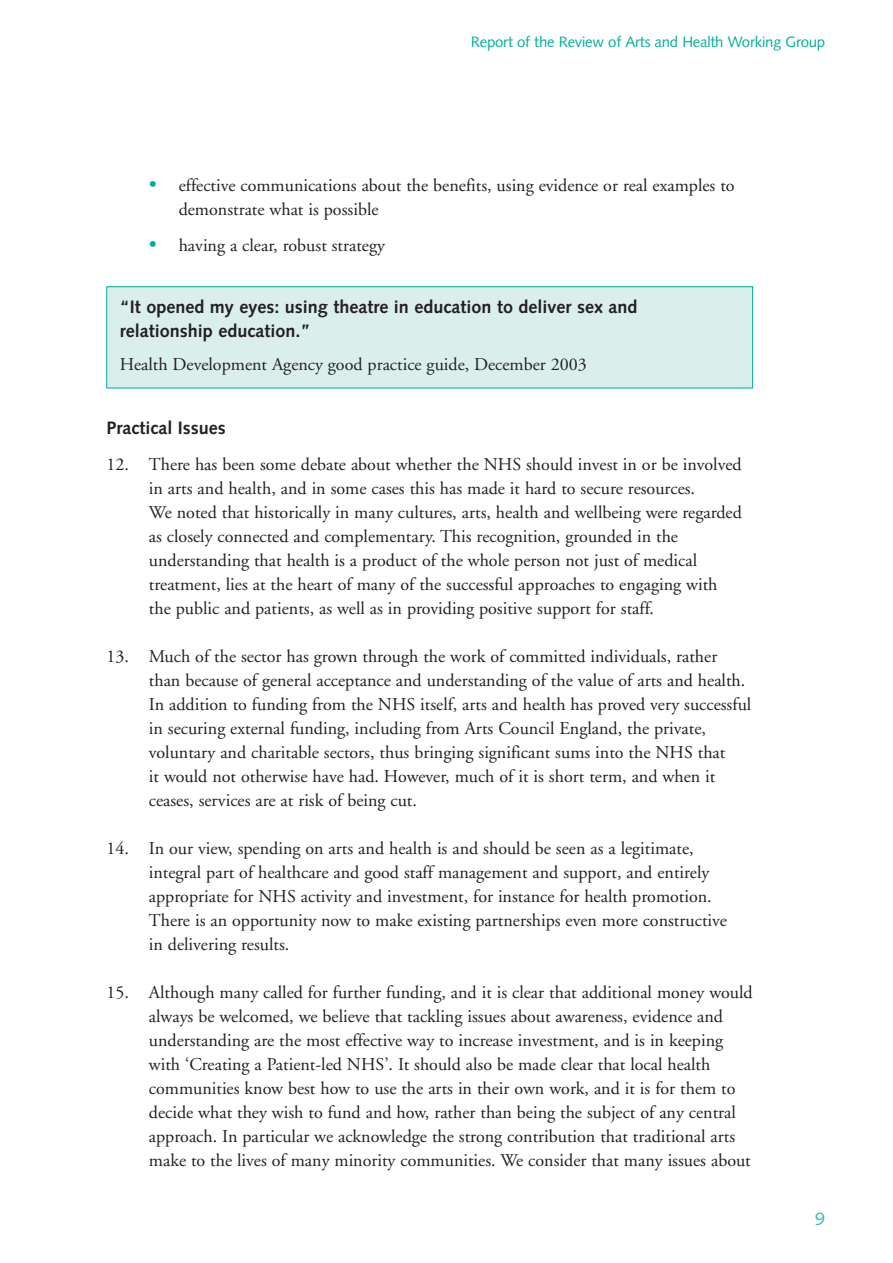
<style>
.page{position:relative;width:893px;height:1263px;background:#fff}
.page>*{position:absolute;margin:0;border:0;box-sizing:border-box;transform-origin:0 0}
.t1{font:18px/24px "Adobe Garamond";color:#231f20}
.t2{font:700 18px/24px "Syntax";color:#231f20}
.t3{font:18px "Syntax";color:#3dbeb3}
.t4{font:15px "Syntax";letter-spacing:-.015em;color:#00ae9e}
.s1{font-size:21px;color:#00ae9e}
</style>
<div class="page">
<div style="left:107px;top:287px;width:645px;height:101px;background:#daefeb"></div>
<div style="left:106px;top:286px;width:647px;height:102px;border:1px solid #00ae9e"></div>
<p class="t4" style="left:471px;top:36px;width:356px">Report of the Review of Arts and Health Working Group</p>
<p class="t1" style="left:179px;top:175px;width:557px;text-indent:-30px"><span class="s1">•</span> effective communications about the benefits, using evidence or real examples to demonstrate what is possible</p>
<p class="t1" style="left:149px;top:235px;width:237px"><span class="s1">•</span> having a clear, robust strategy</p>
<p class="t2" style="left:120px;top:297px;width:519px">“It opened my eyes: using theatre in education to deliver sex and relationship education.”</p>
<p class="t1" style="left:120px;top:354px;width:468px">Health Development Agency good practice guide, December 2003</p>
<p class="t2" style="left:106px;top:417px;width:121px">Practical Issues</p>
<p class="t1" style="left:149px;top:454px;width:594px;text-indent:-43px">12. There has been some debate about whether the NHS should invest in or be involved in arts and health, and in some cases this has made it hard to secure resources.<br>We noted that historically in many cultures, arts, health and wellbeing were regarded as closely connected and complementary. This recognition, grounded in the understanding that health is a product of the whole person not just of medical treatment, lies at the heart of many of the successful approaches to engaging with the public and patients, as well as in providing positive support for staff.</p>
<p class="t1" style="left:149px;top:646px;width:604px;text-indent:-43px">13. Much of the sector has grown through the work of committed individuals, rather than because of general acceptance and understanding of the value of arts and health.<br>In addition to funding from the NHS itself, arts and health has proved very successful in securing external funding, including from Arts Council England, the private, voluntary and charitable sectors, thus bringing significant sums into the NHS that<br>it would not otherwise have had. However, much of it is short term, and when it ceases, services are at risk of being cut.</p>
<p class="t1" style="left:149px;top:838px;width:579px;text-indent:-43px">14. In our view, spending on arts and health is and should be seen as a legitimate, integral part of healthcare and good staff management and support, and entirely appropriate for NHS activity and investment, for instance for health promotion.<br>There is an opportunity now to make existing partnerships even more constructive in delivering results.</p>
<p class="t1" style="left:149px;top:982px;width:605px;text-indent:-43px">15. Although many called for further funding, and it is clear that additional money would always be welcomed, we believe that tackling issues about awareness, evidence and understanding are the most effective way to increase investment, and is in keeping with ‘Creating a Patient-led NHS’. It should also be made clear that local health communities know best how to use the arts in their own work, and it is for them to decide what they wish to fund and how, rather than being the subject of any central approach. In particular we acknowledge the strong contribution that traditional arts make to the lives of many minority communities. We consider that many issues about</p>
<p class="t3" style="left:815px;top:1212px;width:12px">9</p>
</div>
